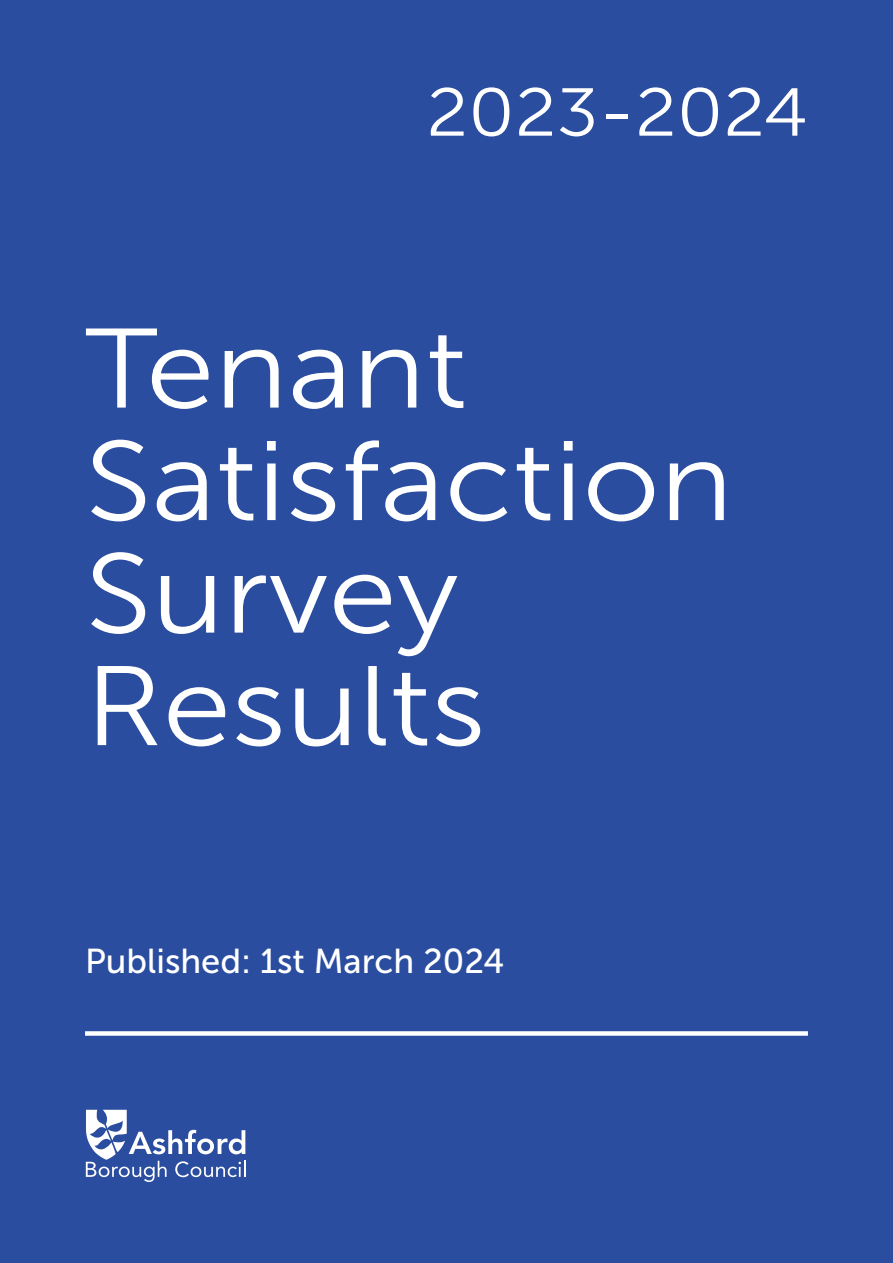
<style>
.page{position:relative;width:893px;height:1263px;background:#2a4da0}
.page>*{position:absolute;margin:0;border:0;box-sizing:border-box;transform-origin:0 0}
.t1{font:112.5px/112.5px "Museo Sans 300";color:#fff;scale:1.1 1}
.t2{font:67.5px "Museo Sans 300";color:#fff;scale:1.1 1}
.t3{font:34.5px "Museo Sans 500";color:#fff}
</style>
<div class="page">
<svg style="left:86px;top:1110px;width:160px;height:72px"></svg>
<div style="left:85px;top:1031px;width:723px;height:5px;background:#fff"></div>
<p class="t2" style="left:426px;top:76px;width:348px">2023-2024</p>
<p class="t1" style="left:85px;top:313px;width:591px">Tenant<br>Satisfaction<br>Survey<br>Results</p>
<p class="t3" style="left:85px;top:942px;width:421px">Published: 1st March 2024</p>
</div>
